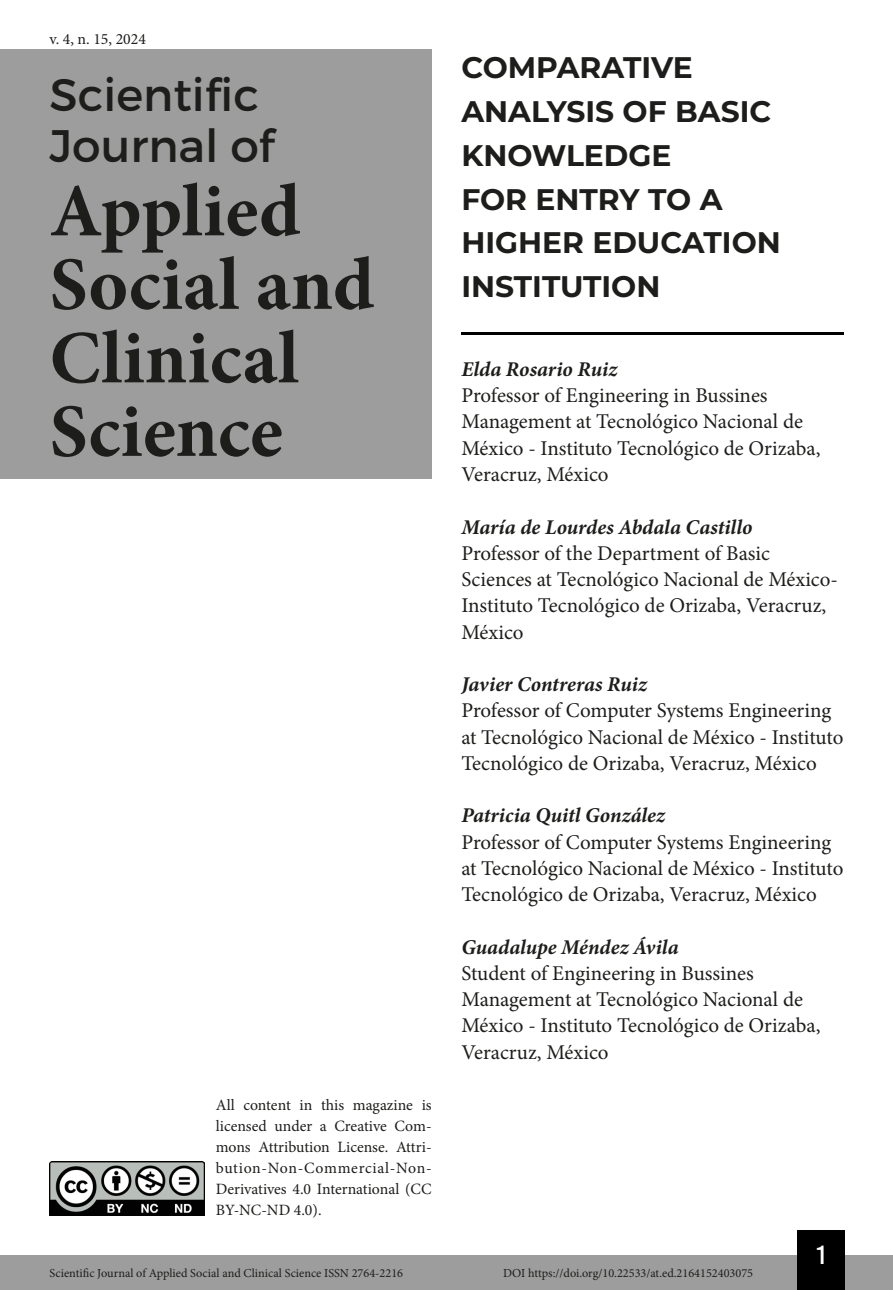
<style>
.page{position:relative;width:893px;height:1290px;background:#fff}
.page>*{position:absolute;margin:0;border:0;box-sizing:border-box;transform-origin:0 0}
.t1{font:700 75.25px/73.5px "Minion Pro";color:#1d1d1b}
.t2{font:45.5px/50.8px "Montserrat";color:#1d1d1b}
.Título_Artigo{font:700 29.75px/43.8px "Montserrat";color:#1d1d1b}
.t3{font:26.25px "Bebas Kai";color:#fff}
.Infos_autor{font:21px/26.2px "Minion Pro";color:#1d1d1b}
.NOME_AUTOR{font:italic 700 21px "Minion Pro";color:#1d1d1b}
.t4{font:15.75px/21px "Minion Pro";color:#1d1d1b;text-align:justify}
.t5{font:12.25px "Minion Pro";color:#1d1d1b}
</style>
<div class="page">
<div style="left:0;top:1255px;width:893px;height:35px;background:#9d9d9d"></div>
<div style="left:797px;top:1230px;width:48px;height:60px;background:#000"></div>
<img style="left:50px;top:1161px;width:154px;height:54px">
<div style="left:0;top:50px;width:432px;height:429px;background:#9d9d9d"></div>
<hr style="left:461px;top:332px;width:382px;height:3px;background:#000">
<p class="t4" style="left:50px;top:28px;width:98px">v. 4, n. 15, 2024</p>
<h2 class="t2" style="left:50px;top:69px;width:226px">Scientific<br>Journal of</h2>
<h1 class="t1" style="left:50px;top:174px;width:326px">Applied<br>Social and<br>Clinical<br>Science</h1>
<p class="t4" style="left:216px;top:1095px;width:217px">All content in this magazine is licensed under a Creative Com&shy;mons Attribution License. Attri&shy;bution-Non-Commercial-Non-Derivatives 4.0 International (CC BY-NC-ND 4.0).</p>
<p class="Título_Artigo" style="left:461px;top:44px;width:321px">COMPARATIVE<br>ANALYSIS OF BASIC<br>KNOWLEDGE<br>FOR ENTRY TO A<br>HIGHER EDUCATION<br>INSTITUTION</p>
<p class="NOME_AUTOR" style="left:461px;top:354px;width:157px">Elda Rosario Ruiz</p>
<p class="Infos_autor" style="left:461px;top:382px;width:361px">Professor of Engineering in Bussines Management at Tecnológico Nacional de México - Instituto Tecnológico de Orizaba, Veracruz, México</p>
<p class="NOME_AUTOR" style="left:461px;top:512px;width:293px">María de Lourdes Abdala Castillo</p>
<p class="Infos_autor" style="left:461px;top:540px;width:378px">Professor of the Department of Basic Sciences at Tecnológico Nacional de México-Instituto Tecnológico de Orizaba, Veracruz, México</p>
<p class="NOME_AUTOR" style="left:461px;top:669px;width:187px">Javier Contreras Ruiz</p>
<p class="Infos_autor" style="left:461px;top:697px;width:384px">Professor of Computer Systems Engineering at Tecnológico Nacional de México - Instituto<br>Tecnológico de Orizaba, Veracruz, México</p>
<p class="NOME_AUTOR" style="left:461px;top:800px;width:205px">Patricia Quitl González</p>
<p class="Infos_autor" style="left:461px;top:829px;width:384px">Professor of Computer Systems Engineering at Tecnológico Nacional de México - Instituto<br>Tecnológico de Orizaba, Veracruz, México</p>
<p class="NOME_AUTOR" style="left:461px;top:932px;width:219px">Guadalupe Méndez Ávila</p>
<p class="Infos_autor" style="left:461px;top:960px;width:361px">Student of Engineering in Bussines Management at Tecnológico Nacional de México - Instituto Tecnológico de Orizaba, Veracruz, México</p>
<p class="t3" style="left:817px;top:1241px;width:10px">1</p>
<p class="t5" style="left:50px;top:1265px;width:355px">Scientific Journal of Applied Social and Clinical Science ISSN 2764-2216</p>
<p class="t5" style="left:503px;top:1265px;width:252px">DOI https://doi.org/10.22533/at.ed.2164152403075</p>
</div>
